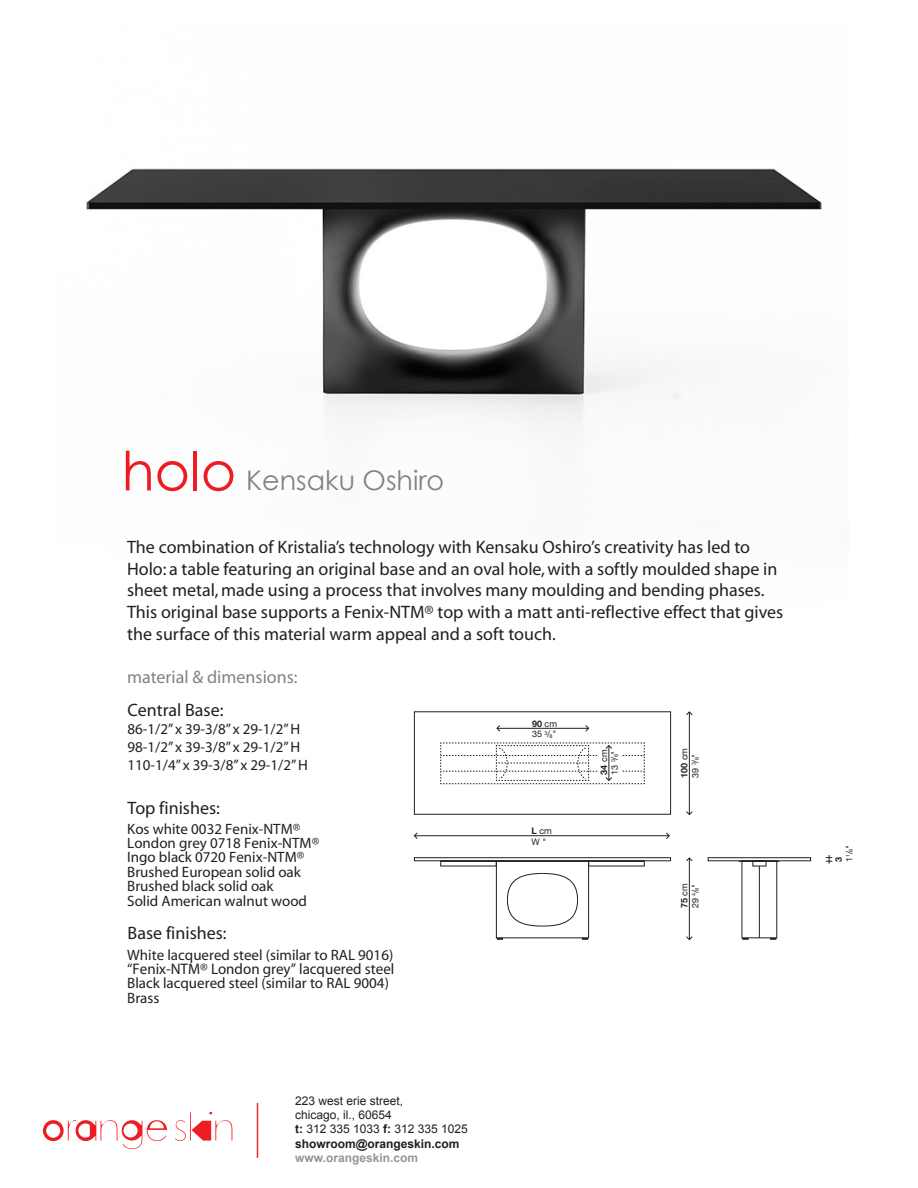
<style>
.page{position:relative;width:918px;height:1188px;background:#fff}
.page>*{position:absolute;margin:0;border:0;box-sizing:border-box;transform-origin:0 0}
.t1{font:27px "Century Gothic";color:#808285}
.t2{font:18px/21.6px "Myriad";color:#231f20}
.t3{font:18px "Myriad";color:#808285}
.t4{font:15.3px "Myriad";color:#231f20}
.t5{font:15px/14.4px "Myriad";color:#231f20}
.t6{font:12px/14.4px "Arial";color:#231f20}
.t7{font:700 12px "Arial";color:#939598}
.t8{font:9px/10.8px "Helvetica Neue";color:#231f20}
.t9{font:700 9px "Helvetica Neue";color:#231f20}
.t10{font:5.4px "Helvetica Neue";color:#231f20}
.s1{font-size:54px;color:#ed1c24}
.s2{font-weight:700}
</style>
<div class="page">
<img style="left:86px;top:168px;width:736px;height:293px">
<svg style="left:175px;top:1112px;width:57px;height:29px"></svg>
<svg style="left:43px;top:1120px;width:124px;height:29px"></svg>
<hr style="left:257px;top:1103px;width:1px;height:55px;background:#ec2a2d">
<hr style="left:414px;top:835px;width:255px;height:1px;background:#231f20">
<svg style="left:666px;top:832px;width:4px;height:7px"></svg>
<svg style="left:414px;top:832px;width:4px;height:7px"></svg>
<svg style="left:826px;top:855px;width:6px;height:9px"></svg>
<hr style="left:689px;top:858px;width:1px;height:82px;background:#231f20">
<svg style="left:686px;top:857px;width:7px;height:4px"></svg>
<svg style="left:686px;top:936px;width:7px;height:4px"></svg>
<div style="left:496px;top:860px;width:93px;height:78px;border:1px solid #231f20"></div>
<svg style="left:507px;top:873px;width:71px;height:54px"></svg>
<hr style="left:759px;top:866px;width:1px;height:72px;background:#231f20">
<div style="left:414px;top:857px;width:257px;height:4px;border:1px solid #231f20"></div>
<div style="left:708px;top:857px;width:103px;height:4px;border:1px solid #231f20"></div>
<div style="left:440px;top:860px;width:57px;height:6px;border:1px solid #231f20"></div>
<svg style="left:497px;top:938px;width:6px;height:2px"></svg>
<svg style="left:582px;top:938px;width:6px;height:2px"></svg>
<svg style="left:770px;top:938px;width:6px;height:2px"></svg>
<div style="left:588px;top:860px;width:57px;height:6px;border:1px solid #231f20"></div>
<div style="left:753px;top:860px;width:13px;height:6px;border:1px solid #231f20"></div>
<div style="left:414px;top:711px;width:257px;height:104px;border:1px solid #231f20"></div>
<hr style="left:689px;top:712px;width:1px;height:102px;background:#231f20">
<svg style="left:686px;top:711px;width:7px;height:4px"></svg>
<svg style="left:686px;top:811px;width:7px;height:4px"></svg>
<hr style="left:497px;top:728px;width:92px;height:1px;background:#231f20">
<svg style="left:585px;top:725px;width:4px;height:7px"></svg>
<svg style="left:496px;top:725px;width:4px;height:7px"></svg>
<hr style="left:739px;top:861px;width:40px;height:1px;background:#231f20">
<hr style="left:441px;top:861px;width:203px;height:1px;background:#231f20">
<svg style="left:440px;top:742px;width:205px;height:42px"></svg>
<h1 class="t1" style="left:122px;top:464px;width:324px"><span class="s1">holo</span> Kensaku Oshiro</h1>
<p class="t2" style="left:127px;top:537px;width:658px">The combination of Kristalia’s technology with Kensaku Oshiro’s creativity has led to Holo: a table featuring an original base and an oval hole, with a softly moulded shape in sheet metal, made using a process that involves many moulding and bending phases.<br>This original base supports a Fenix-NTM® top with a matt anti-reflective effect that gives the surface of this material warm appeal and a soft touch.</p>
<p class="t3" style="left:127px;top:668px;width:172px">material &amp; dimensions:</p>
<p class="t2" style="left:128px;top:700px;width:97px">Central Base:</p>
<p class="t5" style="left:128px;top:721px;width:182px;line-height:18px">86-1/2” x 39-3/8” x 29-1/2” H<br>98-1/2” x 39-3/8” x 29-1/2” H<br>110-1/4” x 39-3/8” x 29-1/2” H</p>
<p class="t2" style="left:128px;top:798px;width:94px">Top finishes:</p>
<p class="t5" style="left:127px;top:822px;width:194px">Kos white 0032 Fenix-NTM®<br>London grey 0718 Fenix-NTM®<br>Ingo black 0720 Fenix-NTM®<br>Brushed European solid oak<br>Brushed black solid oak<br>Solid American walnut wood</p>
<p class="t2" style="left:128px;top:923px;width:101px">Base finishes:</p>
<p class="t5" style="left:127px;top:948px;width:268px">White lacquered steel (similar to RAL 9016)</p>
<p class="t4" style="left:127px;top:961px;width:269px">“Fenix-NTM® London grey” lacquered steel</p>
<p class="t5" style="left:127px;top:977px;width:263px">Black lacquered steel (similar to RAL 9004)<br>Brass</p>
<p class="t6" style="left:295px;top:1093px;width:174px">223 west erie street,<br>chicago, il., 60654<br><span class="s2">t:</span> 312 335 1033 <span class="s2">f:</span> 312 335 1025 <span class="s2">showroom@orangeskin.com</span></p>
<p class="t7" style="left:295px;top:1150px;width:124px">www.orangeskin.com</p>
<p class="t8" style="left:532px;top:719px;width:27px"><span class="s2">90</span> cm<br>35 / "</p>
<p class="t10" style="left:545px;top:729px;width:5px">3</p>
<p class="t10" style="left:550px;top:732px;width:5px">8</p>
<p class="t8" style="left:532px;top:826px;width:22px"><span class="s2">L</span> cm<br>W "</p>
<p class="t8" style="left:599px;top:775px;width:27px;rotate:-90deg"><span class="s2">34</span> cm<br>13 /"</p>
<p class="t10" style="left:612px;top:757px;width:5px;rotate:-90deg">8</p>
<p class="t10" style="left:609px;top:762px;width:5px;rotate:-90deg">3</p>
<p class="t8" style="left:680px;top:778px;width:32px;rotate:-90deg"><span class="s2">100</span> cm<br>39 /"</p>
<p class="t10" style="left:693px;top:760px;width:5px;rotate:-90deg">8</p>
<p class="t10" style="left:690px;top:765px;width:5px;rotate:-90deg">3</p>
<p class="t8" style="left:680px;top:908px;width:27px;rotate:-90deg"><span class="s2">75</span> cm<br>29 /"</p>
<p class="t10" style="left:693px;top:891px;width:5px;rotate:-90deg">8</p>
<p class="t10" style="left:690px;top:896px;width:5px;rotate:-90deg">4</p>
<p class="t9" style="left:832px;top:862px;width:6px;rotate:-90deg">3</p>
<p class="t8" style="left:844px;top:862px;width:18px;rotate:-90deg">1 /"</p>
<p class="t10" style="left:847px;top:852px;width:5px;rotate:-90deg">8</p>
<p class="t10" style="left:844px;top:857px;width:5px;rotate:-90deg">1</p>
</div>
